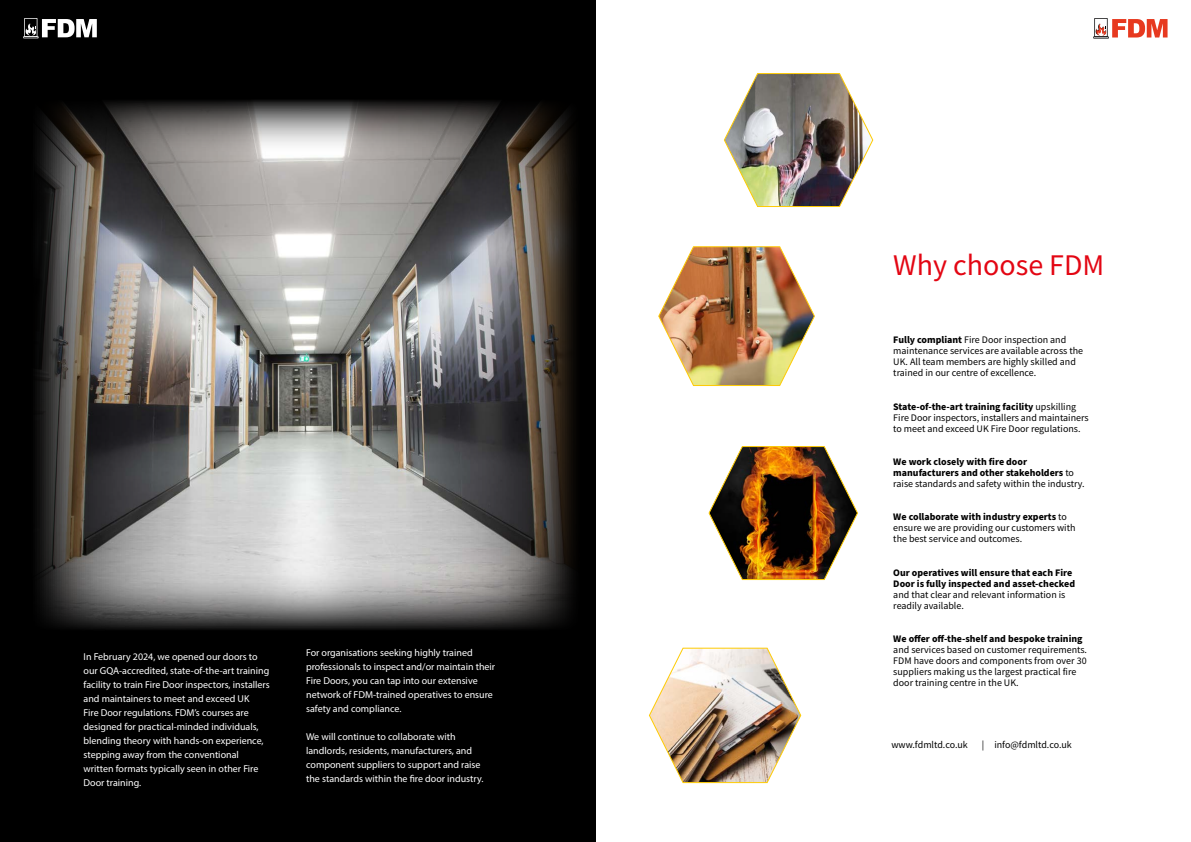
<style>
.page{position:relative;width:1191px;height:842px;background:#fff}
.page>*{position:absolute;margin:0;border:0;box-sizing:border-box;transform-origin:0 0}
.t1{font:30px "Source Sans Pro";color:#e30613}
.t2{font:10px/14px "Myriad Pro";color:#fff}
.t3{font:10px/11px "Source Sans Pro";color:#000}
.t4{font:700 10px/11px "Source Sans Pro";color:#000}
.s1{font-weight:700}
.s2{font-weight:400}
</style>
<div class="page">
<div style="left:0;top:0;width:595px;height:842px;background:#000"></div>
<img style="left:35px;top:100px;width:540px;height:530px">
<img style="left:723px;top:73px;width:151px;height:134px">
<img style="left:708px;top:446px;width:150px;height:134px">
<img style="left:658px;top:246px;width:157px;height:140px">
<img style="left:649px;top:647px;width:153px;height:137px">
<svg style="left:1093px;top:18px;width:74px;height:21px"></svg>
<svg style="left:23px;top:18px;width:74px;height:20px"></svg>
<p class="t2" style="left:84px;top:649px;width:188px">In February 2024, we opened our doors to our GQA-accredited, state-of-the-art training facility to train Fire Door inspectors, installers and maintainers to meet and exceed UK<br>Fire Door regulations. FDM’s courses are designed for practical-minded individuals, blending theory with hands-on experience, stepping away from the conventional written formats typically seen in other Fire Door training.</p>
<h1 class="t1" style="left:893px;top:245px;width:212px">Why choose FDM</h1>
<p class="t3" style="left:893px;top:334px;width:191px"><span class="s1">Fully compliant</span> Fire Door inspection and maintenance services are available across the UK. All team members are highly skilled and trained in our centre of excellence.</p>
<p class="t3" style="left:893px;top:401px;width:197px"><span class="s1">State-of-the-art training facility</span> upskilling<br>Fire Door inspectors, installers and maintainers to meet and exceed UK Fire Door regulations.</p>
<p class="t4" style="left:893px;top:456px;width:193px">We work closely with fire door manufacturers and other stakeholders <span class="s2">to raise standards and safety within the industry.</span></p>
<p class="t3" style="left:893px;top:511px;width:184px"><span class="s1">We collaborate with industry experts</span> to ensure we are providing our customers with the best service and outcomes.</p>
<p class="t4" style="left:893px;top:567px;width:183px">Our operatives will ensure that each Fire<br>Door is fully inspected and asset-checked</p>
<p class="t3" style="left:893px;top:589px;width:174px">and that clear and relevant information is readily available.</p>
<p class="t4" style="left:893px;top:633px;width:191px">We offer off-the-shelf and bespoke training</p>
<p class="t3" style="left:893px;top:644px;width:195px">and services based on customer requirements.<br>FDM have doors and components from over 30 suppliers making us the largest practical fire door training centre in the UK.</p>
<p class="t2" style="left:306px;top:645px;width:191px">For organisations seeking highly trained professionals to inspect and/or maintain their Fire Doors, you can tap into our extensive network of FDM-trained operatives to ensure safety and compliance.</p>
<p class="t2" style="left:306px;top:729px;width:179px">We will continue to collaborate with landlords, residents, manufacturers, and component suppliers to support and raise the standards within the fire door industry.</p>
<p class="t3" style="left:891px;top:739px;width:78px">www.fdmltd.co.uk</p>
<p class="t3" style="left:982px;top:739px;width:91px">| info@fdmltd.co.uk</p>
</div>
